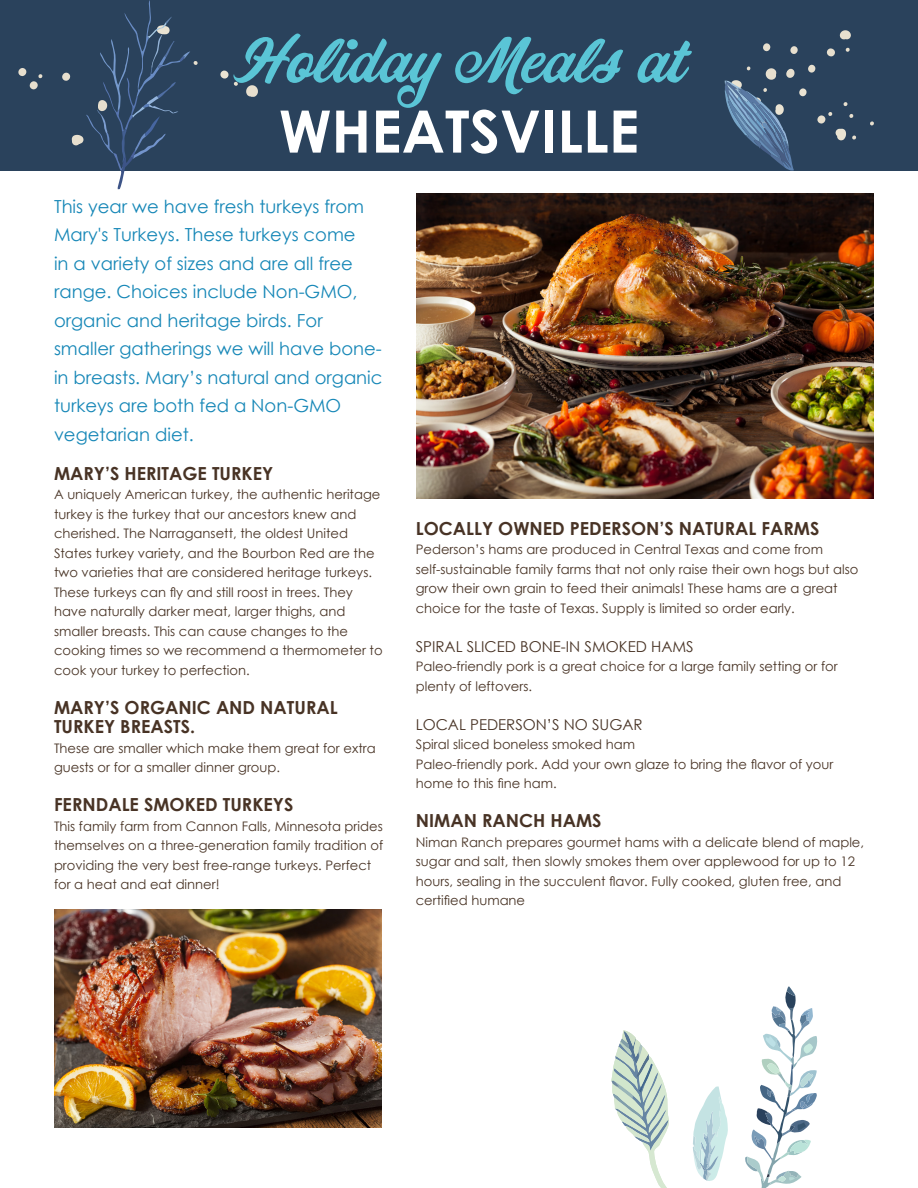
<style>
.page{position:relative;width:918px;height:1188px;background:#fff}
.page>*{position:absolute;margin:0;border:0;box-sizing:border-box;transform-origin:0 0}
.t1{font:58.5px "Corner Store JF";color:#5ac5d6}
.t2{font:700 58.5px "Century Gothic";color:#fff}
.t3{font:18px/28.5px "Century Gothic";color:#1687b7}
.t4{font:700 18px/19.5px "Century Gothic";color:#483325}
.t5{font:15px "Century Gothic";color:#483325}
.t6{font:13.2px/19.5px "Century Gothic";color:#483325}
</style>
<div class="page">
<img style="left:416px;top:193px;width:458px;height:305px">
<img style="left:54px;top:909px;width:327px;height:219px">
<div style="left:0;top:0;width:918px;height:171px;background:#2a425c"></div>
<svg style="left:18px;top:68px;width:25px;height:22px"></svg>
<svg style="left:246px;top:85px;width:12px;height:12px"></svg>
<svg style="left:220px;top:70px;width:18px;height:16px"></svg>
<svg style="left:870px;top:121px;width:4px;height:5px"></svg>
<svg style="left:62px;top:0;width:136px;height:189px"></svg>
<svg style="left:725px;top:30px;width:132px;height:141px"></svg>
<svg style="left:745px;top:986px;width:73px;height:202px"></svg>
<svg style="left:611px;top:1030px;width:58px;height:158px"></svg>
<svg style="left:693px;top:1086px;width:35px;height:95px"></svg>
<p class="t1" style="left:233px;top:18px;width:454px">Holiday Meals at</p>
<p class="t2" style="left:279px;top:87px;width:362px">WHEATSVILLE</p>
<p class="t3" style="left:54px;top:192px;width:330px">This year we have fresh turkeys from<br>Mary's Turkeys. These turkeys come<br>in a variety of sizes and are all free range. Choices include Non-GMO, organic and heritage birds. For smaller gatherings we will have bone&shy;in breasts. Mary’s natural and organic turkeys are both fed a Non-GMO vegetarian diet.</p>
<p class="t4" style="left:54px;top:463px;width:221px">MARY’S HERITAGE TURKEY</p>
<p class="t6" style="left:54px;top:484px;width:330px">A uniquely American turkey, the authentic heritage turkey is the turkey that our ancestors knew and cherished. The Narragansett, the oldest United States turkey variety, and the Bourbon Red are the two varieties that are considered heritage turkeys.<br>These turkeys can fly and still roost in trees. They have naturally darker meat, larger thighs, and smaller breasts. This can cause changes to the cooking times so we recommend a thermometer to cook your turkey to perfection.</p>
<p class="t4" style="left:54px;top:697px;width:285px">MARY’S ORGANIC AND NATURAL<br>TURKEY BREASTS.</p>
<p class="t6" style="left:54px;top:738px;width:323px">These are smaller which make them great for extra guests or for a smaller dinner group.</p>
<p class="t4" style="left:54px;top:794px;width:241px">FERNDALE SMOKED TURKEYS</p>
<p class="t6" style="left:54px;top:816px;width:331px">This family farm from Cannon Falls, Minnesota prides themselves on a three-generation family tradition of providing the very best free-range turkeys. Perfect for a heat and eat dinner!</p>
<p class="t4" style="left:416px;top:518px;width:405px">LOCALLY OWNED PEDERSON’S NATURAL FARMS</p>
<p class="t6" style="left:416px;top:539px;width:409px">Pederson’s hams are produced in Central Texas and come from</p>
<p class="t6" style="left:416px;top:559px;width:444px">self-sustainable family farms that not only raise their own hogs but also grow their own grain to feed their animals! These hams are a great choice for the taste of Texas. Supply is limited so order early.</p>
<p class="t5" style="left:416px;top:636px;width:279px">SPIRAL SLICED BONE-IN SMOKED HAMS</p>
<p class="t6" style="left:416px;top:656px;width:424px">Paleo-friendly pork is a great choice for a large family setting or for plenty of leftovers.</p>
<p class="t5" style="left:416px;top:714px;width:228px">LOCAL PEDERSON’S NO SUGAR</p>
<p class="t6" style="left:416px;top:734px;width:221px">Spiral sliced boneless smoked ham</p>
<p class="t6" style="left:416px;top:754px;width:419px">Paleo-friendly pork. Add your own glaze to bring the flavor of your home to this fine ham.</p>
<p class="t4" style="left:416px;top:810px;width:187px">NIMAN RANCH HAMS</p>
<p class="t6" style="left:416px;top:832px;width:450px">Niman Ranch prepares gourmet hams with a delicate blend of maple, sugar and salt, then slowly smokes them over applewood for up to 12 hours, sealing in the succulent flavor. Fully cooked, gluten free, and</p>
<p class="t6" style="left:416px;top:890px;width:111px">certified humane</p>
</div>
